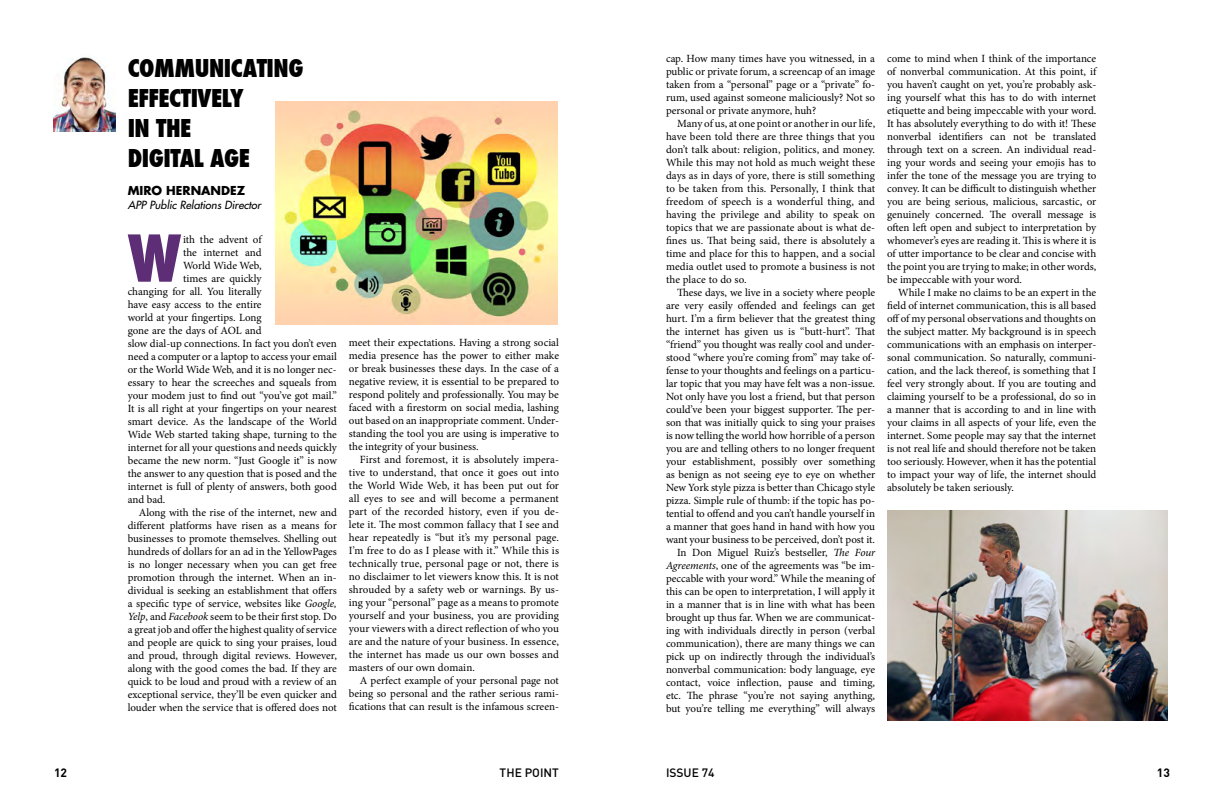
<style>
.page{position:relative;width:1224px;height:792px;background:#fff}
.page>*{position:absolute;margin:0;border:0;box-sizing:border-box;transform-origin:0 0}
.t1{font:800 condensed 62.7px "Futura";color:#5d2d75}
.t2{font:800 condensed 24px/30px "Futura";letter-spacing:-.02em;color:#000}
.t3{font:500 12px "DIN";color:#000}
.t4{font:700 12px "Futura";color:#000}
.t5{font:700 12px "DIN";color:#000}
.t6{font:11px/13px "Minion Pro";color:#000;text-align:justify}
.t7{font:italic 11px "Futura";color:#000}
.s1{font-style:italic}
</style>
<div class="page">
<img style="left:54px;top:57px;width:62px;height:74px">
<img style="left:275px;top:102px;width:283px;height:222px">
<img style="left:887px;top:511px;width:281px;height:209px">
<h2 class="t2" style="left:128px;top:53px;width:178px">COMMUNICATING<br>EFFECTIVELY<br>IN THE<br>DIGITAL AGE</h2>
<p class="t4" style="left:128px;top:182px;width:119px">MIRO HERNANDEZ</p>
<p class="t7" style="left:128px;top:197px;width:135px">APP Public Relations Director</p>
<h1 class="t1" style="left:128px;top:216px;width:55px">W</h1>
<p class="t6" style="left:183px;top:233px;width:80px">ith the advent of</p>
<p class="t6" style="left:183px;top:246px;width:80px">the internet and</p>
<p class="t6" style="left:183px;top:259px;width:80px">World Wide Web,</p>
<p class="t6" style="left:183px;top:272px;width:80px">times are quickly</p>
<p class="t6" style="left:128px;top:285px;width:135px">changing for all. You literally</p>
<p class="t6" style="left:128px;top:298px;width:135px">have easy access to the entire</p>
<p class="t6" style="left:128px;top:311px;width:135px">world at your fingertips. Long</p>
<p class="t6" style="left:128px;top:324px;width:135px">gone are the days of AOL and</p>
<p class="t6" style="left:128px;top:337px;width:211px">slow dial-up connections. In fact you don’t even</p>
<p class="t6" style="left:128px;top:350px;width:211px">need a computer or a laptop to access your email</p>
<p class="t6" style="left:128px;top:363px;width:211px">or the World Wide Web, and it is no longer nec-</p>
<p class="t6" style="left:128px;top:376px;width:211px">essary to hear the screeches and squeals from</p>
<p class="t6" style="left:128px;top:389px;width:211px">your modem just to find out “you’ve got mail.”</p>
<p class="t6" style="left:128px;top:402px;width:211px">It is all right at your fingertips on your nearest</p>
<p class="t6" style="left:128px;top:415px;width:211px">smart device. As the landscape of the World</p>
<p class="t6" style="left:128px;top:428px;width:211px">Wide Web started taking shape, turning to the</p>
<p class="t6" style="left:128px;top:441px;width:211px">internet for all your questions and needs quickly</p>
<p class="t6" style="left:128px;top:454px;width:211px">became the new norm. “Just Google it” is now</p>
<p class="t6" style="left:128px;top:467px;width:211px">the answer to any question that is posed and the</p>
<p class="t6" style="left:128px;top:480px;width:211px">internet is full of plenty of answers, both good</p>
<p class="t6" style="left:128px;top:493px;width:39px">and bad.</p>
<p class="t6" style="left:139px;top:506px;width:200px">Along with the rise of the internet, new and</p>
<p class="t6" style="left:128px;top:519px;width:211px">different platforms have risen as a means for</p>
<p class="t6" style="left:128px;top:532px;width:211px">businesses to promote themselves. Shelling out</p>
<p class="t6" style="left:128px;top:545px;width:211px">hundreds of dollars for an ad in the YellowPages</p>
<p class="t6" style="left:128px;top:558px;width:211px">is no longer necessary when you can get free</p>
<p class="t6" style="left:128px;top:571px;width:211px">promotion through the internet. When an in-</p>
<p class="t6" style="left:128px;top:584px;width:211px">dividual is seeking an establishment that offers</p>
<p class="t6" style="left:128px;top:597px;width:211px">a specific type of service, websites like <span class="s1">Google,</span></p>
<p class="t6" style="left:128px;top:610px;width:211px"><span class="s1">Yelp</span>, and <span class="s1">Facebook</span> seem to be their first stop. Do</p>
<p class="t6" style="left:128px;top:623px;width:211px">a great job and offer the highest quality of service</p>
<p class="t6" style="left:128px;top:636px;width:211px">and people are quick to sing your praises, loud</p>
<p class="t6" style="left:128px;top:649px;width:211px">and proud, through digital reviews. However,</p>
<p class="t6" style="left:128px;top:662px;width:211px">along with the good comes the bad. If they are</p>
<p class="t6" style="left:128px;top:675px;width:211px">quick to be loud and proud with a review of an</p>
<p class="t6" style="left:128px;top:688px;width:211px">exceptional service, they’ll be even quicker and</p>
<p class="t6" style="left:128px;top:701px;width:211px">louder when the service that is offered does not</p>
<p class="t6" style="left:349px;top:336px;width:212px">meet their expectations. Having a strong social media presence has the power to either make or break businesses these days. In the case of a negative review, it is essential to be prepared to respond politely and professionally. You may be faced with a firestorm on social media, lashing out based on an inappropriate comment. Under&shy;standing the tool you are using is imperative to the integrity of your business.</p>
<p class="t6" style="left:349px;top:453px;width:212px;text-indent:11px">First and foremost, it is absolutely impera&shy;tive to understand, that once it goes out into the World Wide Web, it has been put out for all eyes to see and will become a permanent part of the recorded history, even if you de&shy;lete it. The most common fallacy that I see and hear repeatedly is “but it’s my personal page.<br>I’m free to do as I please with it.” While this is technically true, personal page or not, there is no disclaimer to let viewers know this. It is not shrouded by a safety web or warnings. By us&shy;ing your “personal” page as a means to promote yourself and your business, you are providing your viewers with a direct reflection of who you are and the nature of your business. In essence, the internet has made us our own bosses and masters of our own domain.</p>
<p class="t6" style="left:349px;top:674px;width:212px;text-indent:11px">A perfect example of your personal page not being so personal and the rather serious rami&shy;fications that can result is the infamous screen-</p>
<p class="t6" style="left:666px;top:52px;width:211px">cap. How many times have you witnessed, in a public or private forum, a screencap of an image taken from a “personal” page or a “private” fo&shy;rum, used against someone maliciously? Not so personal or private anymore, huh?</p>
<p class="t6" style="left:666px;top:117px;width:211px;text-indent:11px">Many of us, at one point or another in our life, have been told there are three things that you don’t talk about: religion, politics, and money.<br>While this may not hold as much weight these days as in days of yore, there is still something to be taken from this. Personally, I think that freedom of speech is a wonderful thing, and having the privilege and ability to speak on topics that we are passionate about is what de&shy;fines us. That being said, there is absolutely a time and place for this to happen, and a social media outlet used to promote a business is not the place to do so.</p>
<p class="t6" style="left:666px;top:286px;width:211px;text-align:right">These days, we live in a society where people are very easily offended and feelings can get hurt. I’m a firm believer that the greatest thing the internet has given us is “butt-hurt”. That “friend” you thought was really cool and under&shy;stood “where you’re coming from” may take of&shy;fense to your thoughts and feelings on a particu&shy;lar topic that you may have felt was a non-issue.<br>Not only have you lost a friend, but that person could’ve been your biggest supporter. The per&shy;son that was initially quick to sing your praises is now telling the world how horrible of a person you are and telling others to no longer frequent your establishment, possibly over something as benign as not seeing eye to eye on whether New York style pizza is better than Chicago style pizza. Simple rule of thumb: if the topic has po&shy;tential to offend and you can’t handle yourself in a manner that goes hand in hand with how you want your business to be perceived, don’t post it.<br>In Don Miguel Ruiz’s bestseller, <span class="s1">The Four Agreements</span>, one of the agreements was “be im&shy;peccable with your word.” While the meaning of this can be open to interpretation, I will apply it in a manner that is in line with what has been brought up thus far. When we are communicat&shy;ing with individuals directly in person (verbal communication), there are many things we can pick up on indirectly through the individual’s nonverbal communication: body language, eye contact, voice inflection, pause and timing, etc. The phrase “you’re not saying anything, but you’re telling me everything” will always</p>
<p class="t6" style="left:887px;top:52px;width:211px">come to mind when I think of the importance of nonverbal communication. At this point, if you haven’t caught on yet, you’re probably ask&shy;ing yourself what this has to do with internet etiquette and being impeccable with your word.<br>It has absolutely everything to do with it! These nonverbal identifiers can not be translated through text on a screen. An individual read&shy;ing your words and seeing your emojis has to infer the tone of the message you are trying to convey. It can be difficult to distinguish whether you are being serious, malicious, sarcastic, or genuinely concerned. The overall message is often left open and subject to interpretation by whomever’s eyes are reading it. This is where it is of utter importance to be clear and concise with the point you are trying to make; in other words, be impeccable with your word.</p>
<p class="t6" style="left:887px;top:286px;width:211px;text-indent:11px">While I make no claims to be an expert in the field of internet communication, this is all based off of my personal observations and thoughts on the subject matter. My background is in speech communications with an emphasis on interper&shy;sonal communication. So naturally, communi&shy;cation, and the lack thereof, is something that I feel very strongly about. If you are touting and claiming yourself to be a professional, do so in a manner that is according to and in line with your claims in all aspects of your life, even the internet. Some people may say that the internet is not real life and should therefore not be taken too seriously. However, when it has the potential to impact your way of life, the internet should absolutely be taken seriously.</p>
<p class="t5" style="left:54px;top:765px;width:15px">12</p>
<p class="t3" style="left:500px;top:765px;width:61px">THE POINT</p>
<p class="t3" style="left:666px;top:765px;width:50px">ISSUE 74</p>
<p class="t5" style="left:1157px;top:765px;width:15px">13</p>
</div>
